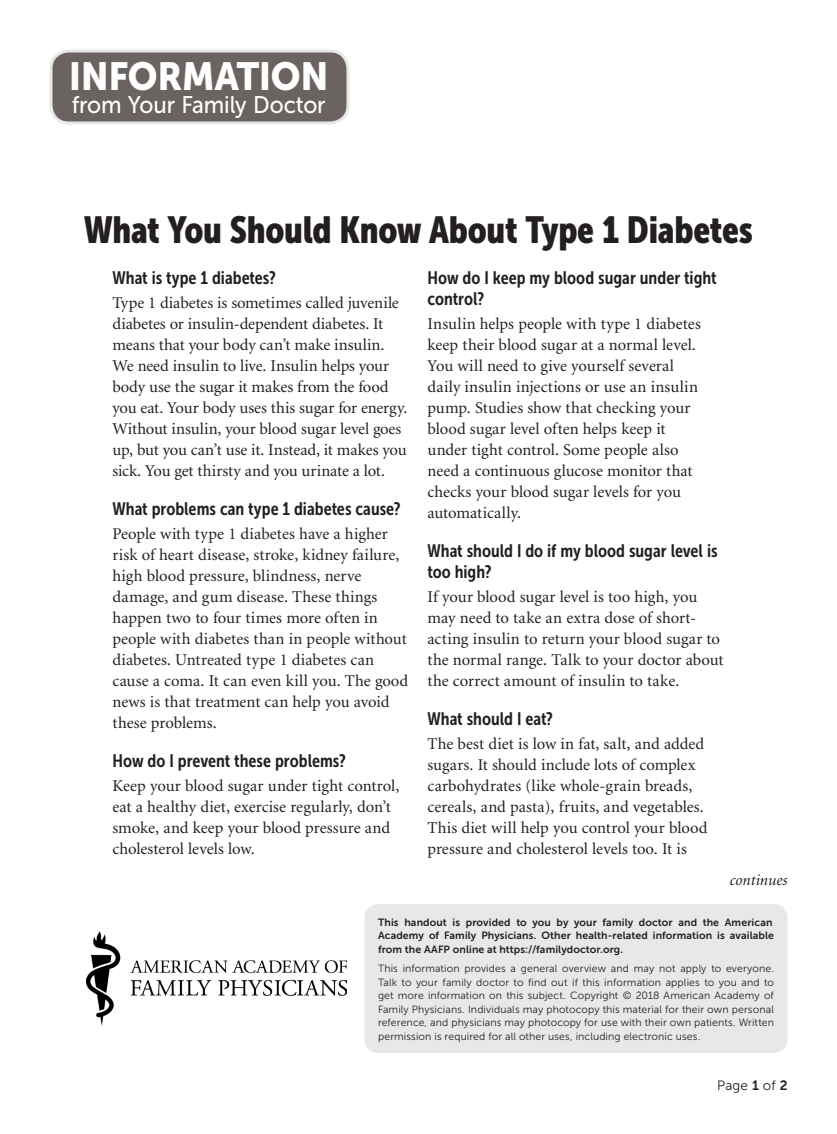
<style>
.page{position:relative;width:837px;height:1134px;background:#fff}
.page>*{position:absolute;margin:0;border:0;box-sizing:border-box;transform-origin:0 0}
.t1{font:39px "Museo Sans 900";letter-spacing:-.01em;color:#fff;scale:.93 1}
.t2{font:37.5px "Museo Sans Cond 900";letter-spacing:-.005em;color:#231f20}
.t3{font:24px "Museo Sans 500";letter-spacing:-.005em;color:#fff;scale:.93 1}
.Subhead{font:18px/21px "Museo Sans Cond 700";color:#231f20}
.Body_no_indent{font:16.5px/21px "Minion";color:#231f20}
.Continues{font:italic 15.75px "Minion";color:#231f20}
.t4{font:13.5px "Museo Sans 300";letter-spacing:.005em;color:#231f20}
.t5{font:10.5px/13.5px "Museo Sans 300";letter-spacing:.01em;color:#231f20;text-align:justify}
.t6{font:10.5px/13.5px "Museo Sans 700";letter-spacing:.01em;color:#231f20}
.s1{font-family:"Museo Sans 700"}
</style>
<div class="page">
<img style="left:87px;top:931px;width:259px;height:95px">
<div style="left:364px;top:904px;width:424px;height:149px;background:#e9e8e8;border-radius:14px"></div>
<div style="left:51px;top:51px;width:297px;height:72px;background:#6b6360;border-radius:18px"></div>
<div style="left:50px;top:50px;width:300px;height:74px;border:3px solid #e9e8e8;border-radius:18px"></div>
<h1 class="t1" style="left:69px;top:54px;width:281px">INFORMATION</h1>
<h3 class="t3" style="left:72px;top:92px;width:275px">from Your Family Doctor</h3>
<p class="t2" style="left:84px;top:209px;width:670px">What You Should Know About Type 1 Diabetes</p>
<p class="Subhead" style="left:112px;top:267px;width:165px">What is type 1 diabetes?</p>
<p class="Body_no_indent" style="left:112px;top:293px;width:297px">Type 1 diabetes is sometimes called juvenile diabetes or insulin-dependent diabetes. It means that your body can’t make insulin.<br>We need insulin to live. Insulin helps your body use the sugar it makes from the food you eat. Your body uses this sugar for energy.<br>Without insulin, your blood sugar level goes up, but you can’t use it. Instead, it makes you sick. You get thirsty and you urinate a lot.</p>
<p class="Subhead" style="left:112px;top:498px;width:290px">What problems can type 1 diabetes cause?</p>
<p class="Body_no_indent" style="left:112px;top:524px;width:297px">People with type 1 diabetes have a higher risk of heart disease, stroke, kidney failure, high blood pressure, blindness, nerve damage, and gum disease. These things happen two to four times more often in people with diabetes than in people without diabetes. Untreated type 1 diabetes can cause a coma. It can even kill you. The good news is that treatment can help you avoid these problems.</p>
<p class="Subhead" style="left:112px;top:750px;width:235px">How do I prevent these problems?</p>
<p class="Body_no_indent" style="left:112px;top:776px;width:288px">Keep your blood sugar under tight control, eat a healthy diet, exercise regularly, don’t smoke, and keep your blood pressure and cholesterol levels low.</p>
<p class="Subhead" style="left:428px;top:267px;width:291px">How do I keep my blood sugar under tight control?</p>
<p class="Body_no_indent" style="left:428px;top:314px;width:275px">Insulin helps people with type 1 diabetes keep their blood sugar at a normal level.<br>You will need to give yourself several daily insulin injections or use an insulin pump. Studies show that checking your blood sugar level often helps keep it under tight control. Some people also need a continuous glucose monitor that checks your blood sugar levels for you automatically.</p>
<p class="Subhead" style="left:428px;top:540px;width:292px">What should I do if my blood sugar level is too high?</p>
<p class="Body_no_indent" style="left:428px;top:587px;width:298px">If your blood sugar level is too high, you may need to take an extra dose of short&shy;acting insulin to return your blood sugar to the normal range. Talk to your doctor about the correct amount of insulin to take.</p>
<p class="Subhead" style="left:428px;top:708px;width:127px">What should I eat?</p>
<p class="Body_no_indent" style="left:428px;top:734px;width:281px">The best diet is low in fat, salt, and added sugars. It should include lots of complex carbohydrates (like whole-grain breads, cereals, and pasta), fruits, and vegetables.<br>This diet will help you control your blood pressure and cholesterol levels too. It is</p>
<p class="Continues" style="left:730px;top:873px;width:59px">continues</p>
<p class="t6" style="left:378px;top:915px;width:398px">This handout is provided to you by your family doctor and the American<br>Academy of Family Physicians. Other health-related information is available from the AAFP online at https://familydoctor.org.</p>
<p class="t5" style="left:378px;top:962px;width:398px">This information provides a general overview and may not apply to everyone.<br>Talk to your family doctor to find out if this information applies to you and to get more information on this subject. Copyright © 2018 American Academy of Family Physicians. Individuals may photocopy this material for their own personal reference, and physicians may photocopy for use with their own patients. Written permission is required for all other uses, including electronic uses.</p>
<p class="t4" style="left:717px;top:1079px;width:72px">Page <span class="s1">1</span> of <span class="s1">2</span></p>
</div>
